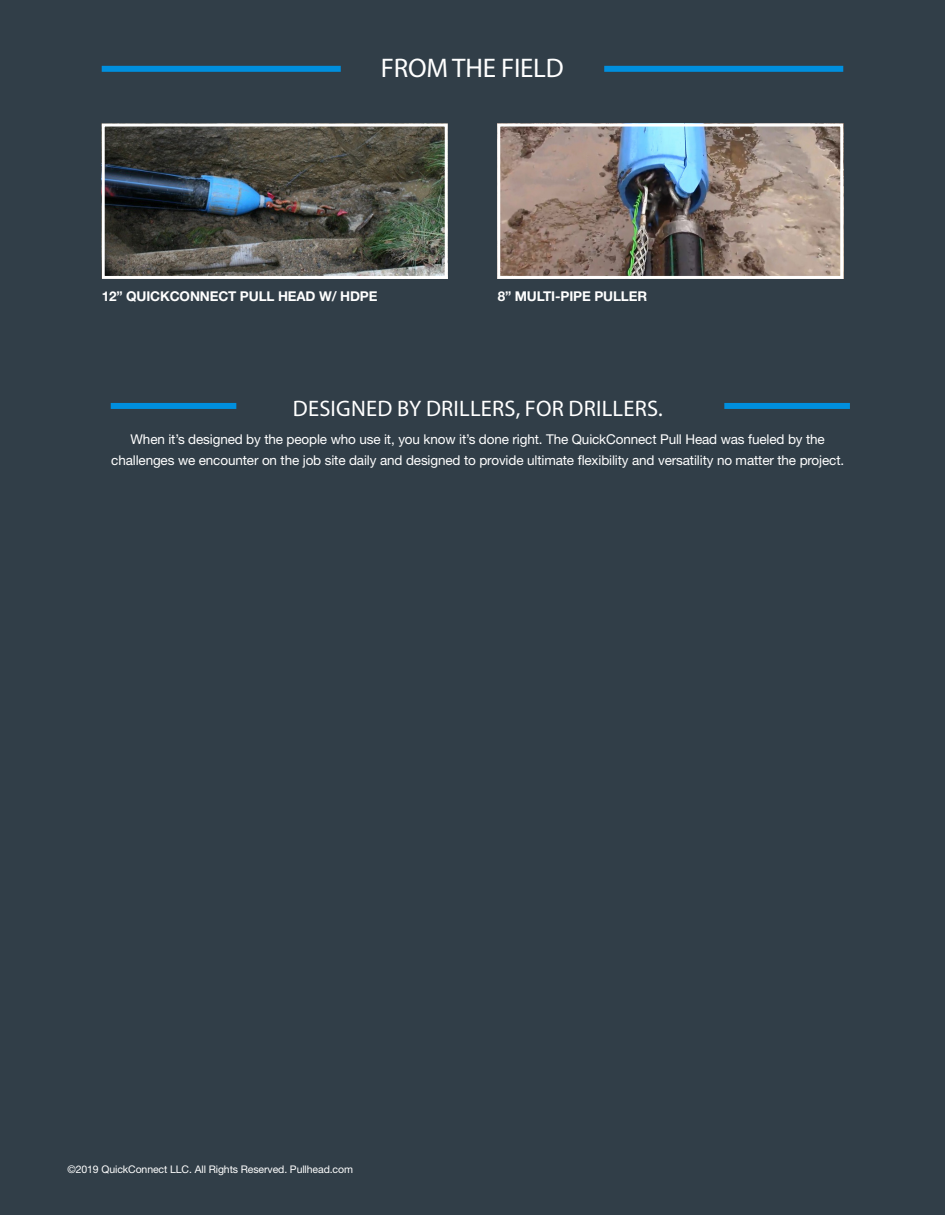
<style>
.page{position:relative;width:945px;height:1215px;background:#313e48}
.page>*{position:absolute;margin:0;border:0;box-sizing:border-box;transform-origin:0 0}
.body_header{font:27px "Myriad Pro";letter-spacing:-.01em;color:#fff}
.body_header-2{font:22.5px "Myriad Pro";letter-spacing:.01em;color:#fff}
.body_copy{font:13.5px/21px "Helvetica Neue LT Std";letter-spacing:-.01em;color:#fff;text-align:center}
.body_copy-2{font:700 13.5px "Helvetica Neue LT Std";letter-spacing:-.01em;color:#fff}
.body_copy_legal_size{font:10.5px "Helvetica Neue LT Std";letter-spacing:-.01em;color:#fff}
</style>
<div class="page">
<img style="left:106px;top:128px;width:338px;height:147px">
<div style="left:102px;top:124px;width:346px;height:155px;border:3px solid #fff"></div>
<img style="left:501px;top:128px;width:338px;height:147px">
<div style="left:497px;top:124px;width:346px;height:155px;border:3px solid #fff"></div>
<div style="left:102px;top:66px;width:239px;height:6px;background:#008fde"></div>
<div style="left:111px;top:403px;width:125px;height:6px;background:#008fde"></div>
<div style="left:724px;top:403px;width:126px;height:6px;background:#008fde"></div>
<div style="left:604px;top:66px;width:239px;height:6px;background:#008fde"></div>
<p class="body_header" style="left:381px;top:51px;width:184px">FROM THE FIELD</p>
<p class="body_copy-2" style="left:102px;top:288px;width:277px">12” QUICKCONNECT PULL HEAD W/ HDPE</p>
<p class="body_copy-2" style="left:498px;top:288px;width:151px">8” MULTI-PIPE PULLER</p>
<p class="body_header-2" style="left:293px;top:394px;width:372px">DESIGNED BY DRILLERS, FOR DRILLERS.</p>
<p class="body_copy" style="left:111px;top:429px;width:734px">When it’s designed by the people who use it, you know it’s done right. The QuickConnect Pull Head was fueled by the challenges we encounter on the job site daily and designed to provide ultimate flexibility and versatility no matter the project.</p>
<p class="body_copy_legal_size" style="left:68px;top:1163px;width:287px">©2019 QuickConnect LLC. All Rights Reserved. Pullhead.com</p>
</div>
